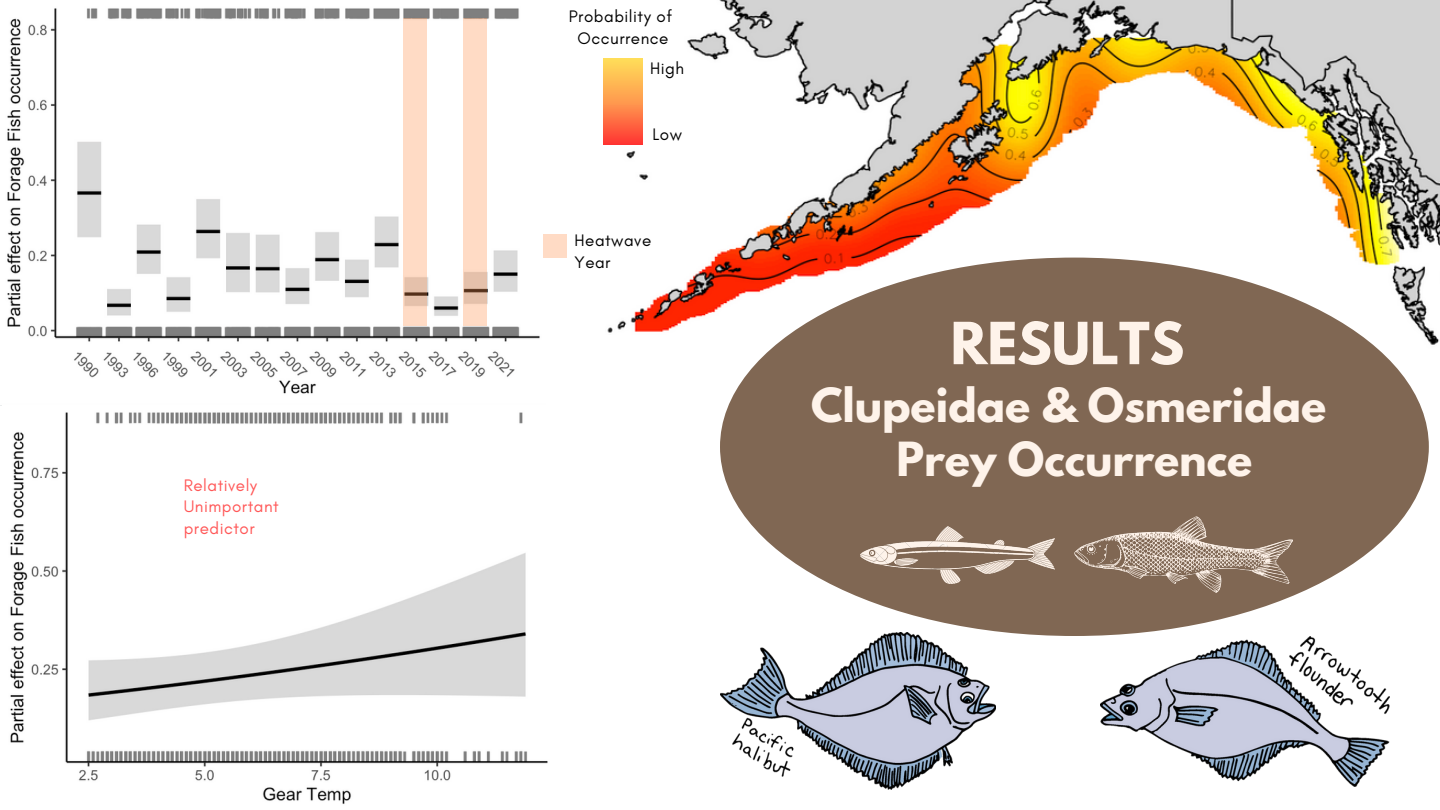
<style>
.page{position:relative;width:1440px;height:810px;background:#fff}
.page>*{position:absolute;margin:0;border:0;box-sizing:border-box;transform-origin:0 0}
.t1{font:700 51.4px "League Spartan";color:#fef3ea}
.t2{font:700 41.7px/53.9px "League Spartan";color:#fef3ea;text-align:center}
.t3{font:17px/21.8px "Glacial Indifference";letter-spacing:.03em;color:#000;text-align:center}
.t4{font:17px/21.8px "Glacial Indifference";letter-spacing:.03em;color:#ff5757}
</style>
<div class="page">
<img style="left:1101px;top:636px;width:288px;height:151px">
<img style="left:607px;top:0;width:833px;height:379px">
<div style="left:720px;top:258px;width:709px;height:378px;background:#806753;border-radius:50%"></div>
<img style="left:720px;top:632px;width:276px;height:158px">
<img style="left:860px;top:526px;width:195px;height:57px">
<img style="left:1074px;top:517px;width:219px;height:75px">
<div style="left:603px;top:58px;width:40px;height:49px;background:linear-gradient(to bottom,#ffde59,#ff934d)"></div>
<div style="left:603px;top:106px;width:40px;height:39px;background:linear-gradient(to bottom,#ff904d,#ff3331)"></div>
<img style="left:7px;top:8px;width:538px;height:386px">
<img style="left:10px;top:412px;width:538px;height:392px">
<svg style="left:403px;top:19px;width:24px;height:306px;background:#fbd7c1"></svg>
<svg style="left:464px;top:19px;width:23px;height:306px;background:#fad6c0"></svg>
<svg style="left:544px;top:235px;width:23px;height:23px"></svg>
<p class="t4" style="left:184px;top:474px;width:97px">Relatively<br>Unimportant predictor</p>
<p class="t3" style="left:569px;top:5px;width:105px">Probability of<br>Occurrence</p>
<p class="t3" style="left:650px;top:57px;width:36px">High</p>
<p class="t3" style="left:652px;top:124px;width:31px">Low</p>
<p class="t3" style="left:575px;top:230px;width:78px;text-align:left">Heatwave<br>Year</p>
<h1 class="t1" style="left:951px;top:318px;width:235px">RESULTS</h1>
<h2 class="t2" style="left:811px;top:384px;width:517px">Clupeidae &amp; Osmeridae<br>Prey Occurrence</h2>
</div>
